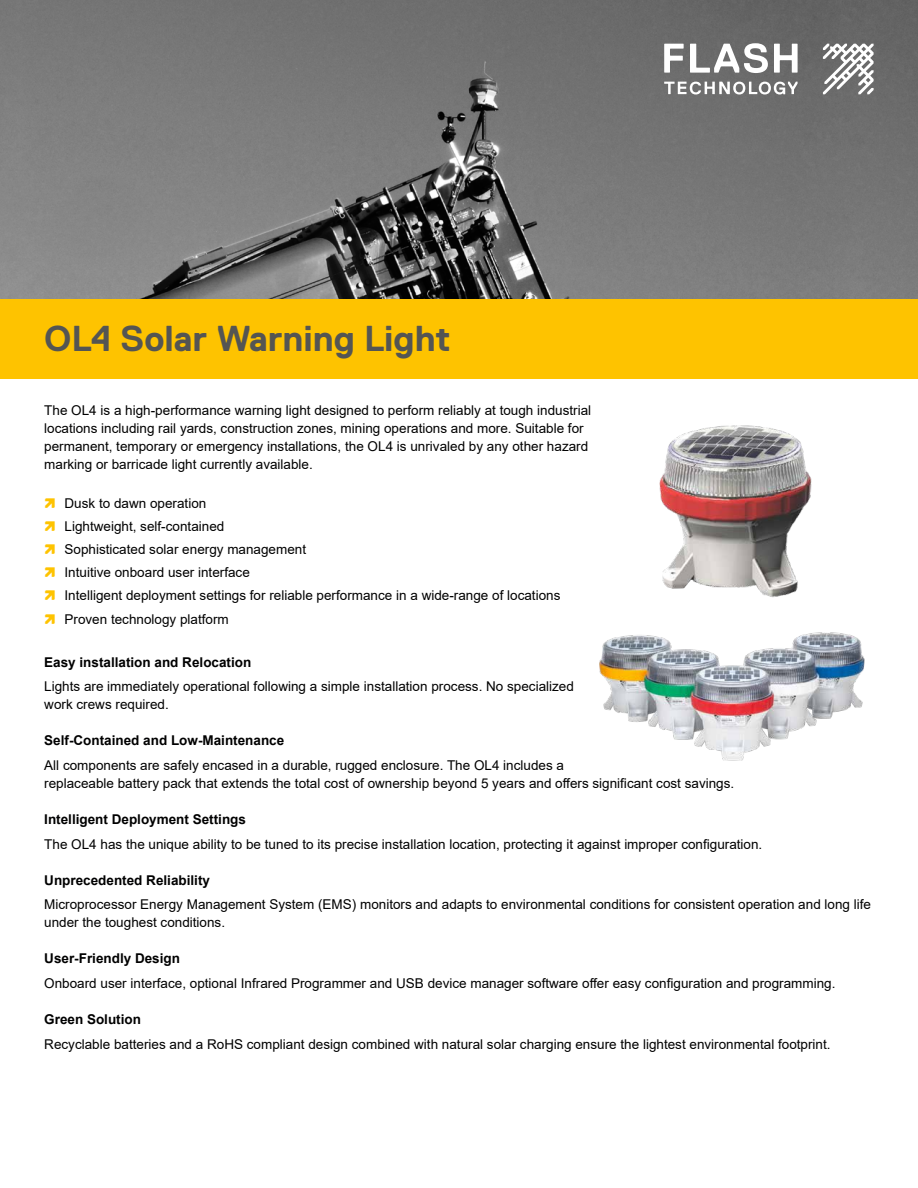
<style>
.page{position:relative;width:918px;height:1188px;background:#fff}
.page>*{position:absolute;margin:0;border:0;box-sizing:border-box;transform-origin:0 0}
.t1{font:700 36px "Replica Std";color:#545553}
.t2{font:13.5px/18px "Arial";color:#000001}
.t3{font:700 13.5px "Arial";color:#000001}
.s1{font-family:"SPX";color:#fec300}
</style>
<div class="page">
<div style="left:0;top:0;width:918px;height:378px;background:#fec300"></div>
<img style="left:0;top:0;width:918px;height:298px">
<svg style="left:823px;top:44px;width:51px;height:50px;background:#aaa"></svg>
<svg style="left:664px;top:44px;width:20px;height:29px"></svg>
<svg style="left:690px;top:43px;width:78px;height:30px;background:#a9a9a9"></svg>
<svg style="left:774px;top:44px;width:24px;height:29px"></svg>
<svg style="left:664px;top:82px;width:134px;height:12px;background:#a6a6a6"></svg>
<img style="left:595px;top:378px;width:280px;height:220px">
<img style="left:599px;top:632px;width:266px;height:129px">
<h1 class="t1" style="left:44px;top:319px;width:408px">OL4 Solar Warning Light</h1>
<p class="t2" style="left:44px;top:402px;width:548px">The OL4 is a high-performance warning light designed to perform reliably at tough industrial locations including rail yards, construction zones, mining operations and more. Suitable for permanent, temporary or emergency installations, the OL4 is unrivaled by any other hazard marking or barricade light currently available.</p>
<p class="t2" style="left:44px;top:491px;width:518px;line-height:23.2px"><span class="s1">ì</span> Dusk to dawn operation<br><span class="s1">ì</span> Lightweight, self-contained<br><span class="s1">ì</span> Sophisticated solar energy management<br><span class="s1">ì</span> Intuitive onboard user interface<br><span class="s1">ì</span> Intelligent deployment settings for reliable performance in a wide-range of locations <span class="s1">ì</span> Proven technology platform</p>
<p class="t3" style="left:44px;top:652px;width:209px">Easy installation and Relocation</p>
<p class="t2" style="left:44px;top:677px;width:531px">Lights are immediately operational following a simple installation process. No specialized work crews required.</p>
<p class="t3" style="left:44px;top:731px;width:242px">Self-Contained and Low-Maintenance</p>
<p class="t2" style="left:44px;top:756px;width:692px">All components are safely encased in a durable, rugged enclosure. The OL4 includes a<br>replaceable battery pack that extends the total cost of ownership beyond 5 years and offers significant cost savings.</p>
<p class="t3" style="left:44px;top:810px;width:203px">Intelligent Deployment Settings</p>
<p class="t2" style="left:44px;top:835px;width:720px">The OL4 has the unique ability to be tuned to its precise installation location, protecting it against improper configuration.</p>
<p class="t3" style="left:44px;top:870px;width:167px">Unprecedented Reliability</p>
<p class="t2" style="left:44px;top:896px;width:828px">Microprocessor Energy Management System (EMS) monitors and adapts to environmental conditions for consistent operation and long life under the toughest conditions.</p>
<p class="t3" style="left:44px;top:949px;width:137px">User-Friendly Design</p>
<p class="t2" style="left:44px;top:974px;width:793px">Onboard user interface, optional Infrared Programmer and USB device manager software offer easy configuration and programming.</p>
<p class="t3" style="left:44px;top:1010px;width:98px">Green Solution</p>
<p class="t2" style="left:44px;top:1035px;width:788px">Recyclable batteries and a RoHS compliant design combined with natural solar charging ensure the lightest environmental footprint.</p>
</div>
